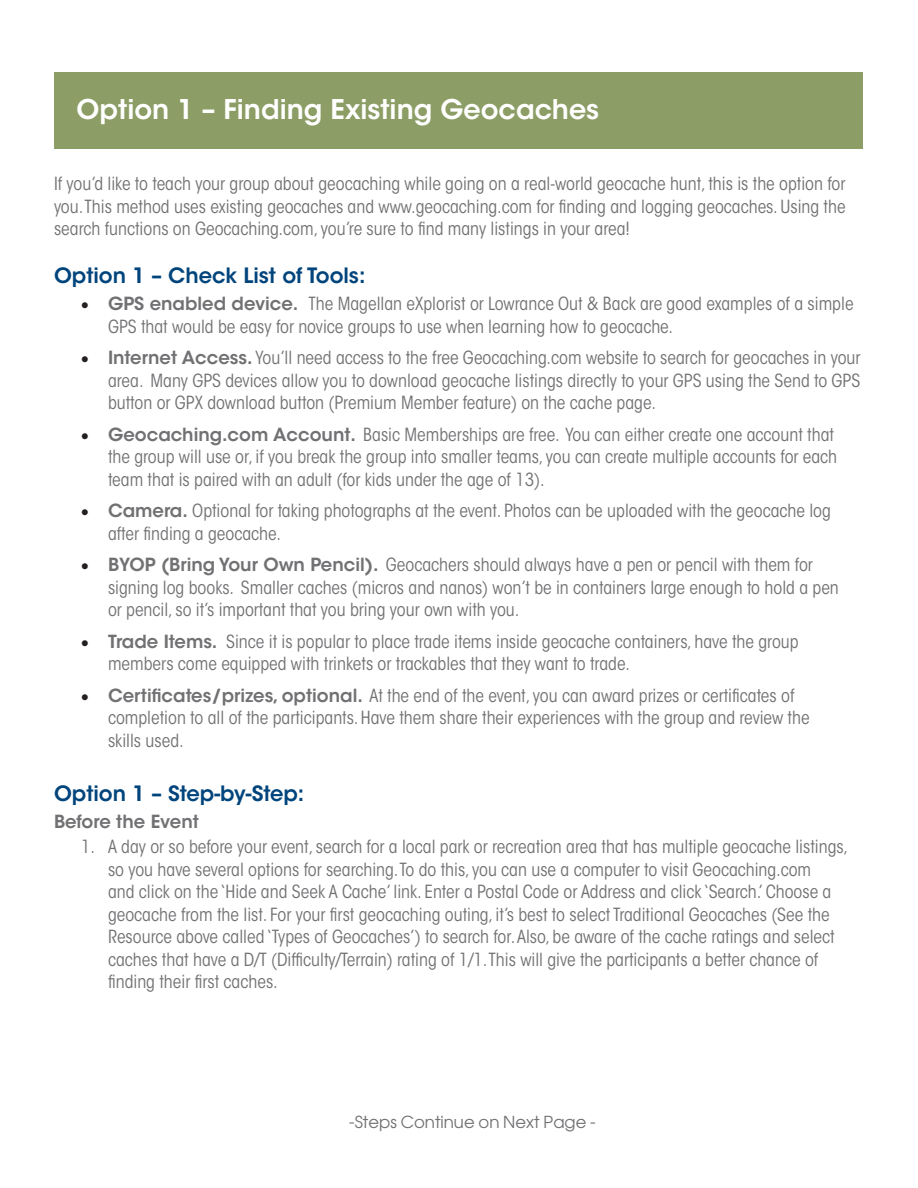
<style>
.page{position:relative;width:918px;height:1188px;background:#fff}
.page>*{position:absolute;margin:0;border:0;box-sizing:border-box;transform-origin:0 0}
.t1{font:600 27px "ITC Avant Garde Std";color:#fff}
.t2{font:600 21px "ITC Avant Garde Std";color:#00447c}
.t3{font:condensed 18px/22.5px "ITC Avant Garde Std";color:#717073}
.t4{font:600 18px "ITC Avant Garde Std";color:#717073}
.t5{font:16.5px "Avant Garde Gothic Book ITC";color:#717073}
.s1{color:#231f20}
.s2{font-weight:600;font-stretch:normal}
</style>
<div class="page">
<div style="left:54px;top:72px;width:808px;height:77px;background:#8c9e65"></div>
<h1 class="t1" style="left:77px;top:92px;width:524px">Option 1 – Finding Existing Geocaches</h1>
<p class="t3" style="left:54px;top:173px;width:793px;text-align:justify">If you’d like to teach your group about geocaching while going on a real-world geocache hunt, this is the option for you. This method uses existing geocaches and www.geocaching.com for finding and logging geocaches. Using the search functions on Geocaching.com, you’re sure to find many listings in your area!</p>
<p class="t2" style="left:54px;top:262px;width:313px">Option 1 – Check List of Tools:</p>
<p class="t3" style="left:108px;top:293px;width:747px;text-indent:-27px"><span class="s1">•</span> <span class="s2">GPS enabled device.</span> The Magellan eXplorist or Lowrance Out &amp; Back are good examples of a simple<br>GPS that would be easy for novice groups to use when learning how to geocache.</p>
<p class="t3" style="left:108px;top:347px;width:754px;text-align:justify;text-indent:-27px"><span class="s1">•</span> <span class="s2">Internet Access.</span> You’ll need access to the free Geocaching.com website to search for geocaches in your area. Many GPS devices allow you to download geocache listings directly to your GPS using the Send to GPS button or GPX download button (Premium Member feature) on the cache page.</p>
<p class="t3" style="left:108px;top:423px;width:731px;text-indent:-27px"><span class="s1">•</span> <span class="s2">Geocaching.com Account.</span> Basic Memberships are free. You can either create one account that the group will use or, if you break the group into smaller teams, you can create multiple accounts for each team that is paired with an adult (for kids under the age of 13).</p>
<p class="t3" style="left:108px;top:500px;width:724px;text-indent:-27px"><span class="s1">•</span> <span class="s2">Camera.</span> Optional for taking photographs at the event. Photos can be uploaded with the geocache log after finding a geocache.</p>
<p class="t3" style="left:108px;top:554px;width:732px;text-indent:-27px"><span class="s1">•</span> <span class="s2">BYOP (Bring Your Own Pencil).</span> Geocachers should always have a pen or pencil with them for signing log books. Smaller caches (micros and nanos) won’t be in containers large enough to hold a pen or pencil, so it’s important that you bring your own with you.</p>
<p class="t3" style="left:108px;top:630px;width:692px;text-indent:-27px"><span class="s1">•</span> <span class="s2">Trade Items.</span> Since it is popular to place trade items inside geocache containers, have the group members come equipped with trinkets or trackables that they want to trade.</p>
<p class="t3" style="left:108px;top:684px;width:703px;text-indent:-27px"><span class="s1">•</span> <span class="s2">Certificates/prizes, optional.</span> At the end of the event, you can award prizes or certificates of completion to all of the participants. Have them share their experiences with the group and review the skills used.</p>
<p class="t2" style="left:54px;top:780px;width:252px">Option 1 – Step-by-Step:</p>
<p class="t4" style="left:54px;top:810px;width:146px">Before the Event</p>
<p class="t3" style="left:108px;top:836px;width:742px;text-indent:-27px">1. A day or so before your event, search for a local park or recreation area that has multiple geocache listings, so you have several options for searching. To do this, you can use a computer to visit Geocaching.com<br>and click on the ‘Hide and Seek A Cache’ link. Enter a Postal Code or Address and click ‘Search.’ Choose a geocache from the list. For your first geocaching outing, it’s best to select Traditional Geocaches (See the Resource above called ‘Types of Geocaches’) to search for. Also, be aware of the cache ratings and select caches that have a D/T (Difficulty/Terrain) rating of 1/1. This will give the participants a better chance of finding their first caches.</p>
<p class="t5" style="left:349px;top:1112px;width:248px">-Steps Continue on Next Page -</p>
</div>
